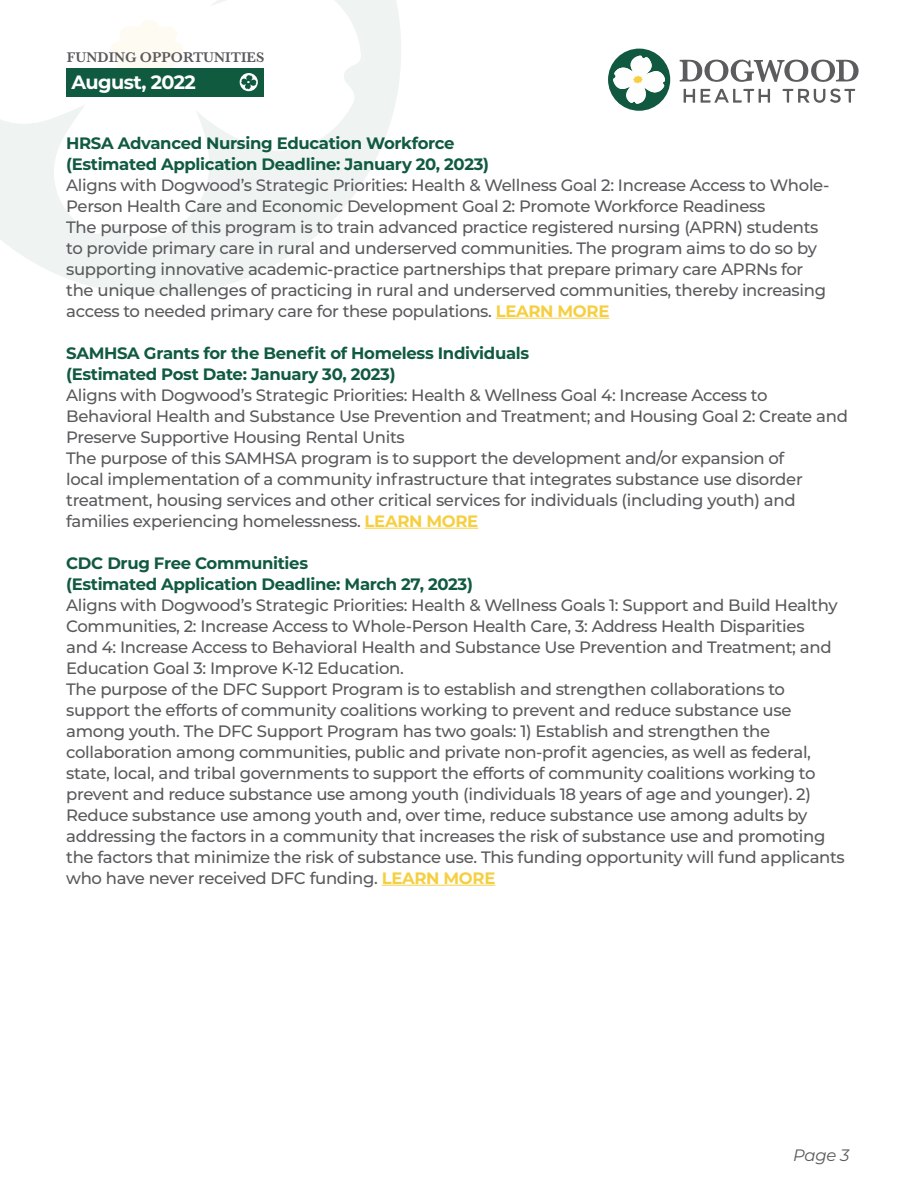
<style>
.page{position:relative;width:918px;height:1188px;background:#fff}
.page>*{position:absolute;margin:0;border:0;box-sizing:border-box;transform-origin:0 0}
.t1{font:700 19.2px "Montserrat";letter-spacing:-.03em;color:#fff}
.t2{font:500 16.5px/21px "Montserrat";letter-spacing:-.02em;color:#5a5a5d}
.t3{font:700 16.5px/21px "Montserrat";letter-spacing:-.02em;color:#105a3f}
.t4{font:italic 16.5px "Montserrat";color:#5a5a5d}
.t5{font:600 14.55px "Baskerville";color:#5a5a5d}
.s1{font-weight:700;color:#f6cf41}
</style>
<div class="page">
<svg style="left:3px;top:0;width:398px;height:295px;fill:#eff4f2"></svg>
<svg style="left:0;top:0;width:361px;height:241px"></svg>
<svg style="left:110px;top:18px;width:73px;height:50px"></svg>
<svg style="left:679px;top:59px;width:180px;height:44px"></svg>
<svg style="left:608px;top:48px;width:62px;height:63px"></svg>
<div style="left:66px;top:68px;width:198px;height:29px;background:#105a3f"></div>
<svg style="left:240px;top:73px;width:18px;height:18px"></svg>
<hr style="left:496px;top:318px;width:113px;height:1px;background:#f6cf41">
<hr style="left:365px;top:528px;width:113px;height:1px;background:#f6cf41">
<hr style="left:382px;top:885px;width:113px;height:1px;background:#f6cf41">
<p class="t5" style="left:67px;top:47px;width:199px">FUNDING OPPORTUNITIES</p>
<p class="t1" style="left:71px;top:69px;width:126px">August, 2022</p>
<p class="t3" style="left:66px;top:131px;width:424px">HRSA Advanced Nursing Education Workforce (Estimated Application Deadline: January 20, 2023)</p>
<p class="t2" style="left:66px;top:174px;width:765px">Aligns with Dogwood’s Strategic Priorities: Health &amp; Wellness Goal 2: Increase Access to Whole-Person Health Care and Economic Development Goal 2: Promote Workforce Readiness<br>The purpose of this program is to train advanced practice registered nursing (APRN) students to provide primary care in rural and underserved communities. The program aims to do so by supporting innovative academic-practice partnerships that prepare primary care APRNs for the unique challenges of practicing in rural and underserved communities, thereby increasing access to needed primary care for these populations. <span class="s1">LEARN MORE</span></p>
<p class="t3" style="left:66px;top:341px;width:465px">SAMHSA Grants for the Benefit of Homeless Individuals (Estimated Post Date: January 30, 2023)</p>
<p class="t2" style="left:66px;top:384px;width:783px">Aligns with Dogwood’s Strategic Priorities: Health &amp; Wellness Goal 4: Increase Access to Behavioral Health and Substance Use Prevention and Treatment; and Housing Goal 2: Create and Preserve Supportive Housing Rental Units<br>The purpose of this SAMHSA program is to support the development and/or expansion of<br>local implementation of a community infrastructure that integrates substance use disorder treatment, housing services and other critical services for individuals (including youth) and families experiencing homelessness. <span class="s1">LEARN MORE</span></p>
<p class="t3" style="left:66px;top:551px;width:408px">CDC Drug Free Communities<br>(Estimated Application Deadline: March 27, 2023)</p>
<p class="t2" style="left:66px;top:594px;width:780px">Aligns with Dogwood’s Strategic Priorities: Health &amp; Wellness Goals 1: Support and Build Healthy Communities, 2: Increase Access to Whole-Person Health Care, 3: Address Health Disparities<br>and 4: Increase Access to Behavioral Health and Substance Use Prevention and Treatment; and Education Goal 3: Improve K-12 Education.<br>The purpose of the DFC Support Program is to establish and strengthen collaborations to support the efforts of community coalitions working to prevent and reduce substance use among youth. The DFC Support Program has two goals: 1) Establish and strengthen the collaboration among communities, public and private non-profit agencies, as well as federal, state, local, and tribal governments to support the efforts of community coalitions working to prevent and reduce substance use among youth (individuals 18 years of age and younger). 2)<br>Reduce substance use among youth and, over time, reduce substance use among adults by addressing the factors in a community that increases the risk of substance use and promoting the factors that minimize the risk of substance use. This funding opportunity will fund applicants who have never received DFC funding. <span class="s1">LEARN MORE</span></p>
<p class="t4" style="left:793px;top:1144px;width:58px">Page 3</p>
</div>
